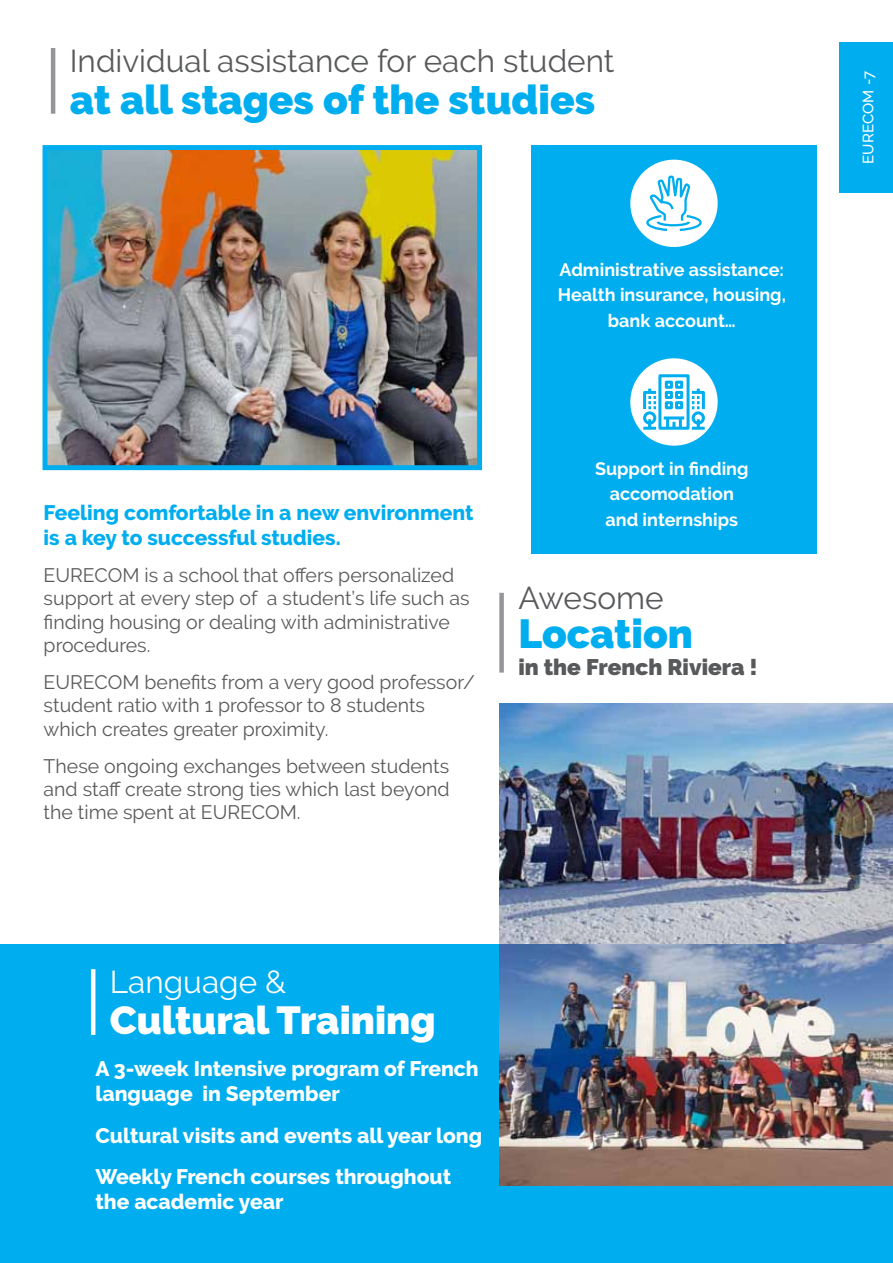
<style>
.page{position:relative;width:893px;height:1263px;background:#fff}
.page>*{position:absolute;margin:0;border:0;box-sizing:border-box;transform-origin:0 0}
.t1{font:900 40.5px "Raleway";color:#00aeef}
.t2{font:900 39px "Raleway";color:#fff}
.t3{font:31.5px "Raleway";color:#58595b}
.t4{font:31.5px "Raleway";color:#fff}
.t5{font:900 22.5px "Raleway";color:#58595b}
.t6{font:800 21px/25.2px "Raleway";color:#fff}
.t7{font:800 21px/25.2px "Raleway";color:#00aeef}
.t8{font:19.5px/23.4px "Raleway";color:#58595b}
.t9{font:700 18px/25.5px "Raleway";color:#fff;text-align:center}
.t10{font:500 15px "Raleway";letter-spacing:.01em;color:#fff}
</style>
<div class="page">
<div style="left:0;top:944px;width:893px;height:319px;background:#00aeef"></div>
<hr style="left:91px;top:969px;width:4px;height:66px;background:#fff">
<img style="left:49px;top:151px;width:427px;height:313px">
<div style="left:43px;top:145px;width:439px;height:325px;border:5px solid #00aeef"></div>
<hr style="left:51px;top:48px;width:4px;height:66px;background:#939598">
<div style="left:531px;top:145px;width:286px;height:409px;background:#00aeef"></div>
<img style="left:499px;top:703px;width:394px;height:483px">
<div style="left:840px;top:43px;width:53px;height:150px;background:#00aeef"></div>
<div style="left:499px;top:593px;width:5px;height:80px;background:#939598"></div>
<div style="left:630px;top:160px;width:88px;height:87px;background:#fff;border-radius:50%"></div>
<div style="left:630px;top:358px;width:88px;height:88px;background:#fff;border-radius:50%"></div>
<svg style="left:645px;top:159px;width:58px;height:72px"></svg>
<svg style="left:640px;top:373px;width:68px;height:58px"></svg>
<h3 class="t3" style="left:70px;top:43px;width:546px">Individual assistance for each student</h3>
<h1 class="t1" style="left:70px;top:77px;width:527px">at all stages of the studies</h1>
<p class="t9" style="left:558px;top:257px;width:230px">Administrative assistance:<br>Health insurance, housing, bank account…</p>
<p class="t7" style="left:44px;top:500px;width:431px">Feeling comfortable in a new environment is a key to successful studies.</p>
<p class="t8" style="left:44px;top:563px;width:427px">EURECOM is a school that offers personalized support at every step of a student’s life such as finding housing or dealing with administrative procedures.</p>
<p class="t8" style="left:44px;top:670px;width:433px">EURECOM benefits from a very good professor/ student ratio with 1 professor to 8 students which creates greater proximity.</p>
<p class="t8" style="left:44px;top:754px;width:407px;text-align:justify">These ongoing exchanges between students and staff create strong ties which last beyond the time spent at EURECOM.</p>
<p class="t9" style="left:595px;top:456px;width:155px">Support in finding accomodation and internships</p>
<h3 class="t3" style="left:518px;top:580px;width:147px">Awesome</h3>
<h1 class="t1" style="left:518px;top:610px;width:176px">Location</h1>
<p class="t5" style="left:518px;top:654px;width:241px">in the French Riviera !</p>
<h3 class="t4" style="left:110px;top:964px;width:178px">Language &amp;</h3>
<h2 class="t2" style="left:110px;top:998px;width:327px">Cultural Training</h2>
<p class="t6" style="left:95px;top:1056px;width:385px">A 3-week Intensive program of French language in September</p>
<p class="t6" style="left:95px;top:1115px;width:388px;line-height:41.4px">Cultural visits and events all year long<br>Weekly French courses throughout</p>
<p class="t6" style="left:95px;top:1189px;width:190px">the academic year</p>
<p class="t10" style="left:859px;top:164px;width:94px;rotate:-90deg">EURECOM -7</p>
</div>
